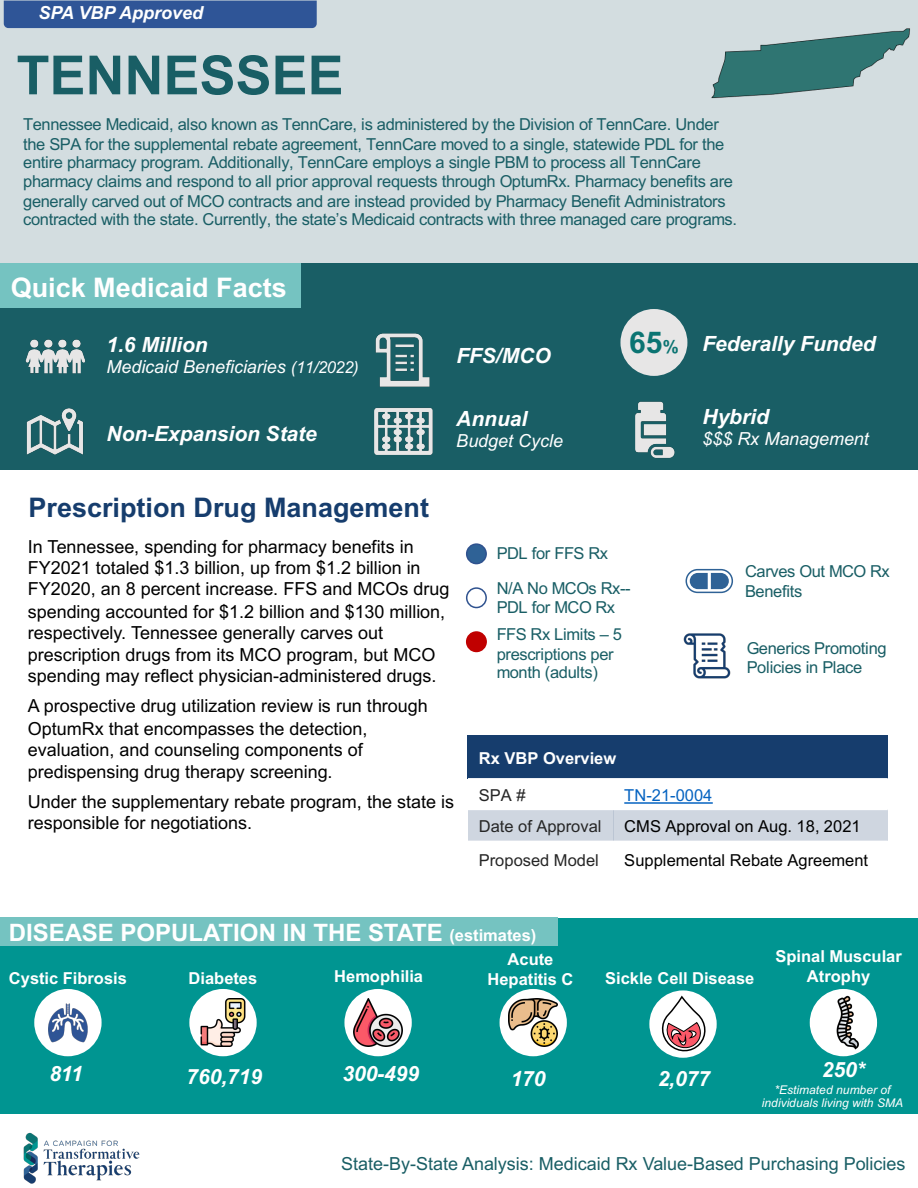
<style>
.page{position:relative;width:918px;height:1188px;background:#fff}
.page>*{position:absolute;margin:0;border:0;box-sizing:border-box;transform-origin:0 0}
.t1{font:700 54px "Arial";color:#195e65}
.t2{font:700 27px "Arial";color:#163d6d}
.t3{font:700 27px "Arial";color:#fff}
.t4{font:700 24px "Arial";letter-spacing:-.005em;color:#fff}
.t5{font:italic 700 21px "Arial";color:#fff}
.t6{font:18px/20.9px "Arial";letter-spacing:-.005em;color:#000}
.t7{font:18px "Arial";letter-spacing:-.005em;color:#195e65}
.t8{font:italic 18px "Arial";letter-spacing:-.005em;color:#fff}
.t9{font:italic 700 18px "Arial";letter-spacing:-.005em;color:#fff}
.t10{font:16.5px/18.9px "Arial";letter-spacing:-.02em;color:#195e65}
.t11{font:700 16.5px/19.5px "Arial";color:#fff;text-align:center}
.t12{font:16.5px "Arial";color:#000}
.t13{font:16.5px "Arial";color:#262626}
.t14{font:16.5px "Arial";color:#0563c1}
.t15{font:italic 12px/13.6px "Arial";letter-spacing:.005em;color:#fff;text-align:center}
.s1{font-size:16.5px}
.s2{font-style:normal;font-size:30px;color:#0b7472}
</style>
<div class="page">
<img style="left:23px;top:1132px;width:117px;height:52px">
<div style="left:468px;top:735px;width:420px;height:44px;background:#163d6d"></div>
<div style="left:468px;top:809px;width:146px;height:32px;background:#cfd6e0"></div>
<div style="left:614px;top:809px;width:274px;height:32px;background:#cfd6e0"></div>
<hr style="left:468px;top:778px;width:420px;height:2px;background:#fff">
<hr style="left:468px;top:809px;width:420px;height:1px;background:#fff">
<svg style="left:624px;top:802px;width:89px;height:2px"></svg>
<svg style="left:690px;top:573px;width:39px;height:16px"></svg>
<div style="left:686px;top:569px;width:47px;height:24px;border:1px solid #2f6296;border-radius:11px"></div>
<div style="left:0;top:0;width:918px;height:313px;background:#d3dde0"></div>
<div style="left:0;top:264px;width:918px;height:206px;background:#195e65"></div>
<img style="left:25px;top:339px;width:61px;height:35px">
<img style="left:26px;top:408px;width:57px;height:47px">
<img style="left:374px;top:408px;width:59px;height:47px">
<img style="left:635px;top:401px;width:40px;height:57px">
<img style="left:375px;top:333px;width:55px;height:54px">
<div style="left:620px;top:309px;width:67px;height:67px;background:#e7e6e6;border-radius:50%"></div>
<div style="left:467px;top:632px;width:19px;height:19px;background:#c00000;border-radius:50%"></div>
<div style="left:466px;top:631px;width:21px;height:21px;border:1px solid #c00000;border-radius:50%"></div>
<div style="left:467px;top:544px;width:19px;height:20px;background:#2f6296;border-radius:50%"></div>
<div style="left:466px;top:543px;width:21px;height:21px;border:1px solid #2f528f;border-radius:50%"></div>
<div style="left:466px;top:587px;width:21px;height:21px;border:1px solid #2f528f;border-radius:50%"></div>
<div style="left:4px;top:1px;width:313px;height:27px;background:#2f5597"></div>
<img style="left:683px;top:633px;width:48px;height:46px">
<div style="left:0;top:263px;width:301px;height:45px;background:#75c3c1"></div>
<div style="left:0;top:918px;width:918px;height:196px;background:#009591"></div>
<div style="left:189px;top:989px;width:68px;height:67px;background:#fff;border-radius:50%"></div>
<img style="left:199px;top:998px;width:48px;height:49px">
<div style="left:500px;top:989px;width:67px;height:67px;background:#fff;border-radius:50%"></div>
<img style="left:509px;top:998px;width:49px;height:49px">
<div style="left:344px;top:989px;width:68px;height:67px;background:#fff;border-radius:50%"></div>
<img style="left:354px;top:998px;width:48px;height:49px">
<div style="left:810px;top:989px;width:67px;height:67px;background:#fff;border-radius:50%"></div>
<img style="left:816px;top:996px;width:54px;height:54px">
<div style="left:0;top:918px;width:558px;height:28px;background:#75c3c1"></div>
<div style="left:34px;top:989px;width:68px;height:67px;background:#fff;border-radius:50%"></div>
<img style="left:44px;top:1003px;width:48px;height:44px">
<svg style="left:649px;top:990px;width:68px;height:68px"></svg>
<svg style="left:650px;top:994px;width:67px;height:64px"></svg>
<img style="left:711px;top:28px;width:199px;height:71px">
<p class="t9" style="left:38px;top:2px;width:166px">SPA VBP Approved</p>
<h1 class="t1" style="left:17px;top:45px;width:329px">TENNESSEE</h1>
<p class="t10" style="left:23px;top:114px;width:703px;line-height:19.8px">Tennessee Medicaid, also known as TennCare, is administered by the Division of TennCare. Under the SPA for the supplemental rebate agreement, TennCare moved to a single, statewide PDL for the</p>
<p class="t10" style="left:23px;top:153px;width:715px">entire pharmacy program. Additionally, TennCare employs a single PBM to process all TennCare pharmacy claims and respond to all prior approval requests through OptumRx. Pharmacy benefits are generally carved out of MCO contracts and are instead provided by Pharmacy Benefit Administrators contracted with the state. Currently, the state’s Medicaid contracts with three managed care programs.</p>
<h2 class="t3" style="left:11px;top:272px;width:278px">Quick Medicaid Facts</h2>
<p class="t5" style="left:107px;top:333px;width:103px">1.6 Million</p>
<p class="t8" style="left:107px;top:357px;width:254px">Medicaid Beneficiaries <span class="s1">(11/2022)</span></p>
<p class="t5" style="left:107px;top:422px;width:212px">Non-Expansion State</p>
<p class="t5" style="left:456px;top:344px;width:96px">FFS/MCO</p>
<p class="t5" style="left:456px;top:407px;width:72px">Annual</p>
<p class="t8" style="left:456px;top:430px;width:108px">Budget Cycle</p>
<p class="t5" style="left:629px;top:332px;width:248px"><span class="s2">65</span><sub>%</sub> Federally Funded</p>
<p class="t5" style="left:702px;top:405px;width:68px">Hybrid</p>
<p class="t8" style="left:702px;top:429px;width:168px">$$$ Rx Management</p>
<h2 class="t2" style="left:29px;top:493px;width:402px">Prescription Drug Management</h2>
<p class="t6" style="left:28px;top:537px;width:423px">In Tennessee, spending for pharmacy benefits in<br>FY2021 totaled $1.3 billion, up from $1.2 billion in<br>FY2020, an 8 percent increase. FFS and MCOs drug</p>
<p class="t6" style="left:28px;top:601px;width:419px">spending accounted for $1.2 billion and $130 million, respectively. Tennessee generally carves out</p>
<p class="t6" style="left:28px;top:645px;width:410px">prescription drugs from its MCO program, but MCO spending may reflect physician-administered drugs.</p>
<p class="t6" style="left:28px;top:695px;width:401px;line-height:22.6px">A prospective drug utilization review is run through<br>OptumRx that encompasses the detection,</p>
<p class="t6" style="left:28px;top:738px;width:336px;line-height:22.6px">evaluation, and counseling components of predispensing drug therapy screening.</p>
<p class="t6" style="left:28px;top:792px;width:428px">Under the supplementary rebate program, the state is responsible for negotiations.</p>
<p class="t10" style="left:497px;top:536px;width:136px;line-height:34.5px">PDL for FFS Rx<br>N/A No MCOs Rx--</p>
<p class="t10" style="left:497px;top:598px;width:120px">PDL for MCO Rx</p>
<p class="t10" style="left:497px;top:625px;width:127px">FFS Rx Limits – 5 prescriptions per month (adults)</p>
<p class="t10" style="left:745px;top:562px;width:146px;line-height:19.5px">Carves Out MCO Rx<br>Benefits</p>
<p class="t10" style="left:747px;top:638px;width:141px;line-height:19.5px">Generics Promoting<br>Policies in Place</p>
<p class="t11" style="left:479px;top:748px;width:139px">Rx VBP Overview</p>
<p class="t13" style="left:479px;top:786px;width:48px">SPA #</p>
<p class="t14" style="left:624px;top:786px;width:90px">TN-21-0004</p>
<p class="t13" style="left:479px;top:817px;width:124px">Date of Approval</p>
<p class="t12" style="left:624px;top:817px;width:238px">CMS Approval on Aug. 18, 2021</p>
<p class="t13" style="left:479px;top:851px;width:122px">Proposed Model</p>
<p class="t12" style="left:624px;top:851px;width:245px">Supplemental Rebate Agreement</p>
<h3 class="t4" style="left:9px;top:920px;width:529px">DISEASE POPULATION IN THE STATE <span class="s1">(estimates)</span></h3>
<p class="t11" style="left:9px;top:968px;width:120px">Cystic Fibrosis</p>
<p class="t11" style="left:189px;top:968px;width:70px">Diabetes</p>
<p class="t11" style="left:334px;top:967px;width:90px">Hemophilia</p>
<p class="t11" style="left:487px;top:950px;width:87px">Acute<br>Hepatitis C</p>
<p class="t11" style="left:605px;top:968px;width:151px">Sickle Cell Disease</p>
<p class="t11" style="left:775px;top:947px;width:128px">Spinal Muscular<br>Atrophy</p>
<p class="t5" style="left:49px;top:1062px;width:35px">811</p>
<p class="t5" style="left:187px;top:1065px;width:77px">760,719</p>
<p class="t5" style="left:342px;top:1062px;width:78px">300-499</p>
<p class="t5" style="left:511px;top:1067px;width:36px">170</p>
<p class="t5" style="left:658px;top:1067px;width:54px">2,077</p>
<p class="t5" style="left:822px;top:1058px;width:45px">250*</p>
<p class="t15" style="left:762px;top:1083px;width:143px">*Estimated number of individuals living with SMA</p>
<p class="t7" style="left:341px;top:1154px;width:566px">State-By-State Analysis: Medicaid Rx Value-Based Purchasing Policies</p>
</div>
